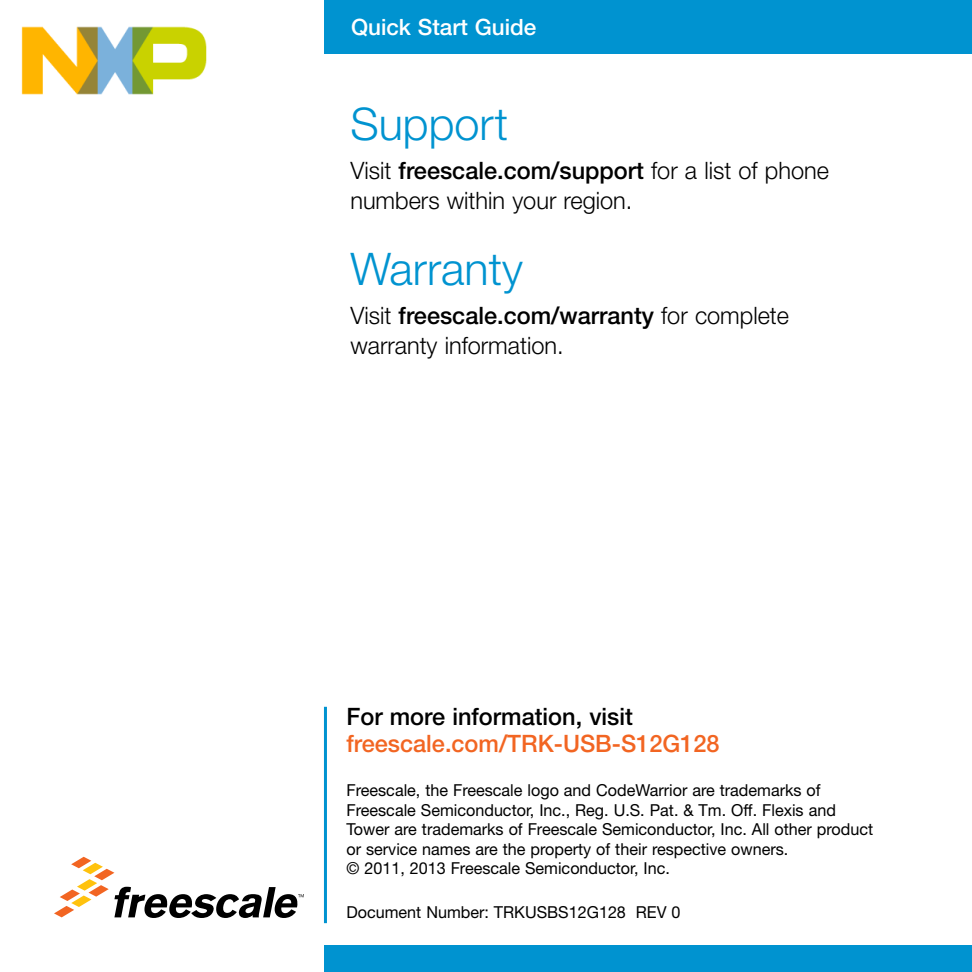
<style>
.page{position:relative;width:972px;height:972px;background:#fff}
.page>*{position:absolute;margin:0;border:0;box-sizing:border-box;transform-origin:0 0}
.t1{font:300 45px "Helvetica Neue LT Pro";color:#0093d0}
.t2{font:300 24px/30px "Helvetica Neue LT Pro";color:#000}
.t3{font:500 24px "Helvetica Neue LT Pro";color:#f26522}
.t4{font:500 24px "Helvetica Neue LT Pro";color:#000}
.t5{font:500 22.5px "Helvetica Neue LT Pro";color:#fff}
.t6{font:16.5px/19.5px "Helvetica Neue LT Pro";color:#000}
.s1{font-weight:500}
</style>
<div class="page">
<hr style="left:324px;top:707px;width:3px;height:216px;background:#0093d0">
<div style="left:324px;top:0;width:648px;height:54px;background:#0093d0"></div>
<div style="left:324px;top:945px;width:648px;height:27px;background:#0093d0"></div>
<svg style="left:54px;top:857px;width:250px;height:61px"></svg>
<img style="left:21px;top:26px;width:186px;height:69px">
<h3 class="t5" style="left:351px;top:13px;width:187px">Quick Start Guide</h3>
<h1 class="t1" style="left:350px;top:97px;width:159px">Support</h1>
<h2 class="t2" style="left:350px;top:155px;width:480px">Visit <span class="s1">freescale.com/support</span> for a list of phone numbers within your region.</h2>
<h1 class="t1" style="left:350px;top:242px;width:174px">Warranty</h1>
<h2 class="t2" style="left:350px;top:300px;width:440px">Visit <span class="s1">freescale.com/warranty</span> for complete warranty information.</h2>
<h2 class="t4" style="left:346px;top:702px;width:288px">For more information, visit</h2>
<h2 class="t3" style="left:346px;top:729px;width:375px">freescale.com/TRK-USB-S12G128</h2>
<p class="t6" style="left:346px;top:780px;width:528px">Freescale, the Freescale logo and CodeWarrior are trademarks of Freescale Semiconductor, Inc., Reg. U.S. Pat. &amp; Tm. Off. Flexis and Tower are trademarks of Freescale Semiconductor, Inc. All other product or service names are the property of their respective owners.<br>© 2011, 2013 Freescale Semiconductor, Inc.</p>
<p class="t6" style="left:346px;top:902px;width:336px">Document Number: TRKUSBS12G128 REV 0</p>
</div>
